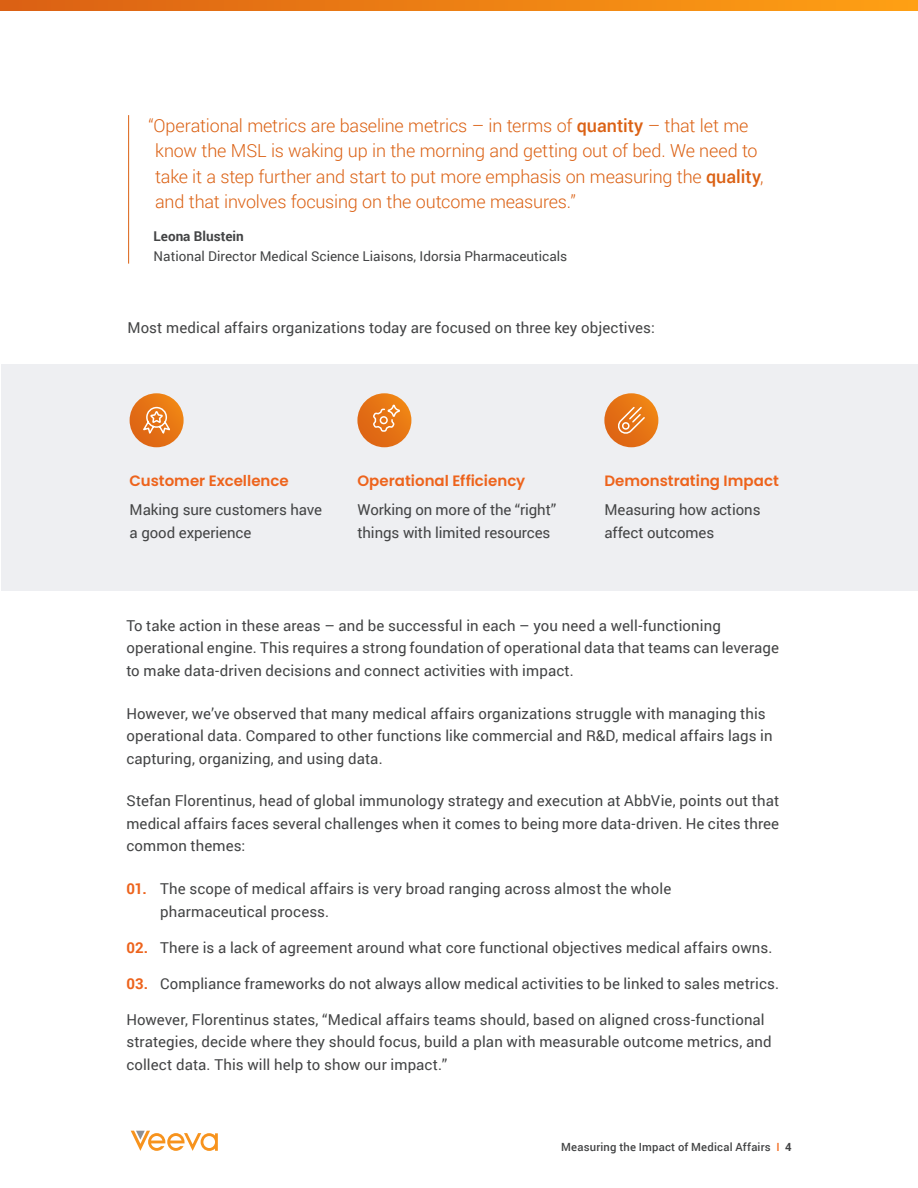
<style>
.page{position:relative;width:918px;height:1188px;background:#fff}
.page>*{position:absolute;margin:0;border:0;box-sizing:border-box;transform-origin:0 0}
.Text_11_16{font:300 18px/25.5px "Roboto";letter-spacing:-.01em;color:#db6114}
.Text_10_15{font:15px/22.5px "Roboto";letter-spacing:.005em;color:#434445}
.Text_11_16-2{font:15px/22.5px "Roboto";letter-spacing:-.005em;color:#434445}
.t1{font:600 15px "Poppins";color:#ed631c}
.Text_11_16-3{font:13.5px/19.5px "Roboto";color:#434445}
.t2{font:500 11.25px "Roboto";letter-spacing:.02em;color:#434445}
.s1{font-weight:500}
.s2{font-weight:700}
.s3{font-weight:700;color:#ed631c}
.s4{color:#f36d21}
</style>
<div class="page">
<svg style="left:131px;top:1131px;width:87px;height:20px"></svg>
<svg style="left:0;top:0;width:918px;height:11px;background:#ec8014"></svg>
<div style="left:1px;top:364px;width:917px;height:227px;background:#eeeff2"></div>
<hr style="left:128px;top:115px;width:1px;height:149px;background:#db6114">
<svg style="left:357px;top:393px;width:54px;height:54px"></svg>
<svg style="left:372px;top:393px;width:29px;height:40px"></svg>
<svg style="left:130px;top:393px;width:54px;height:54px"></svg>
<svg style="left:141px;top:397px;width:31px;height:46px"></svg>
<svg style="left:604px;top:393px;width:54px;height:54px"></svg>
<svg style="left:616px;top:405px;width:30px;height:31px"></svg>
<p class="Text_11_16" style="left:155px;top:112px;width:610px;text-indent:-7px">“Operational metrics are baseline metrics – in terms of <span class="s1">quantity</span> – that let me know the MSL is waking up in the morning and getting out of bed. We need to take it a step further and start to put more emphasis on measuring the <span class="s1">quality</span>, and that involves focusing on the outcome measures.”</p>
<p class="Text_11_16-3" style="left:154px;top:226px;width:415px"><span class="s2">Leona Blustein<br></span>National Director Medical Science Liaisons, Idorsia Pharmaceuticals</p>
<p class="Text_10_15" style="left:127px;top:315px;width:529px">Most medical affairs organizations today are focused on three key objectives:</p>
<h4 class="t1" style="left:130px;top:472px;width:161px">Customer Excellence</h4>
<p class="Text_11_16-2" style="left:130px;top:498px;width:194px">Making sure customers have a good experience</p>
<h4 class="t1" style="left:357px;top:472px;width:169px">Operational Efficiency</h4>
<p class="Text_11_16-2" style="left:357px;top:498px;width:200px">Working on more of the “right” things with limited resources</p>
<h4 class="t1" style="left:604px;top:472px;width:176px">Demonstrating Impact</h4>
<p class="Text_11_16-2" style="left:604px;top:498px;width:158px">Measuring how actions affect outcomes</p>
<p class="Text_10_15" style="left:126px;top:614px;width:654px">To take action in these areas – and be successful in each – you need a well-functioning operational engine. This requires a strong foundation of operational data that teams can leverage to make data-driven decisions and connect activities with impact.</p>
<p class="Text_10_15" style="left:126px;top:701px;width:648px">However, we’ve observed that many medical affairs organizations struggle with managing this operational data. Compared to other functions like commercial and R&amp;D, medical affairs lags in capturing, organizing, and using data.</p>
<p class="Text_10_15" style="left:126px;top:789px;width:654px;text-align:justify">Stefan Florentinus, head of global immunology strategy and execution at AbbVie, points out that medical affairs faces several challenges when it comes to being more data-driven. He cites three common themes:</p>
<p class="Text_10_15" style="left:160px;top:877px;width:513px;text-indent:-34px"><span class="s3">01.</span> The scope of medical affairs is very broad ranging across almost the whole pharmaceutical process.</p>
<p class="Text_10_15" style="left:126px;top:935px;width:648px"><span class="s3">02.</span> There is a lack of agreement around what core functional objectives medical affairs owns.</p>
<p class="Text_10_15" style="left:126px;top:971px;width:654px"><span class="s3">03.</span> Compliance frameworks do not always allow medical activities to be linked to sales metrics.</p>
<p class="Text_10_15" style="left:126px;top:1007px;width:647px">However, Florentinus states, “Medical affairs teams should, based on aligned cross-functional strategies, decide where they should focus, build a plan with measurable outcome metrics, and collect data. This will help to show our impact.”</p>
<p class="t2" style="left:561px;top:1139px;width:232px">Measuring the Impact of Medical Affairs <span class="s4">I</span> <span class="s2">4</span></p>
</div>
